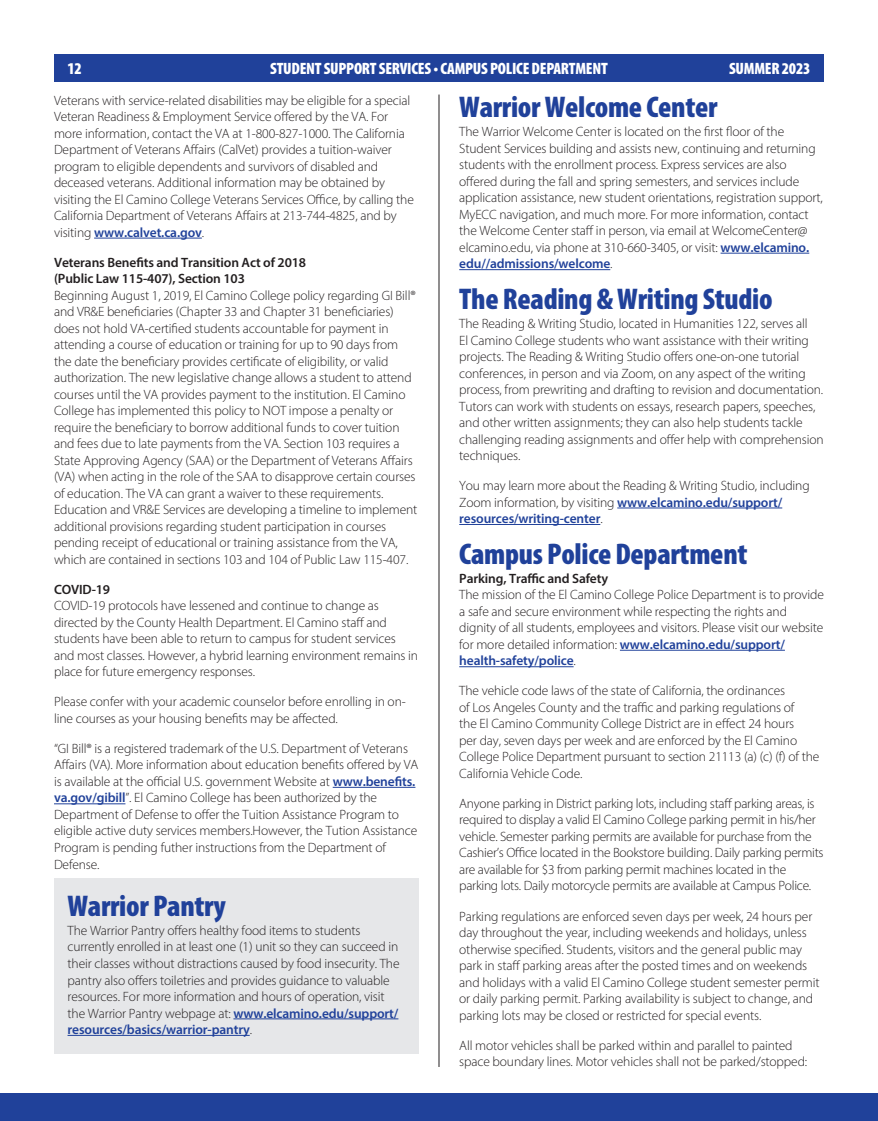
<style>
.page{position:relative;width:878px;height:1121px;background:#fff}
.page>*{position:absolute;margin:0;border:0;box-sizing:border-box;transform-origin:0 0}
.Section_Title{font:900 condensed 30px "Myriad Pro";letter-spacing:-.01em;color:#20419a}
.Header_Banner{font:900 condensed 16.5px "Myriad Pro";letter-spacing:-.015em;color:#fff}
.Body_Copy{font:300 13.5px/16.5px "Myriad Pro";letter-spacing:-.01em;color:#231f20}
.s1{font-weight:600;color:#20419a}
.s2{font-weight:600}
</style>
<div class="page">
<hr style="left:438px;top:94px;width:1px;height:972px;background:#231f20">
<div style="left:0;top:1094px;width:878px;height:26px;background:#20419a"></div>
<div style="left:54px;top:878px;width:364px;height:175px;background:#e6e7e9"></div>
<div style="left:54px;top:54px;width:770px;height:27px;background:#20419a"></div>
<hr style="left:94px;top:238px;width:108px;height:1px;background:#20419a">
<hr style="left:333px;top:787px;width:82px;height:1px;background:#20419a">
<hr style="left:54px;top:803px;width:71px;height:1px;background:#20419a">
<hr style="left:233px;top:1018px;width:165px;height:1px;background:#20419a">
<hr style="left:68px;top:1035px;width:182px;height:1px;background:#20419a">
<hr style="left:720px;top:253px;width:89px;height:1px;background:#20419a">
<hr style="left:459px;top:269px;width:151px;height:1px;background:#20419a">
<hr style="left:617px;top:507px;width:165px;height:1px;background:#20419a">
<hr style="left:459px;top:524px;width:141px;height:1px;background:#20419a">
<hr style="left:620px;top:650px;width:164px;height:1px;background:#20419a">
<hr style="left:459px;top:666px;width:114px;height:1px;background:#20419a">
<p class="Header_Banner" style="left:68px;top:58px;width:16px">12</p>
<p class="Header_Banner" style="left:270px;top:58px;width:339px">STUDENT SUPPORT SERVICES • CAMPUS POLICE DEPARTMENT</p>
<p class="Header_Banner" style="left:729px;top:58px;width:83px">SUMMER 2023</p>
<p class="Body_Copy" style="left:54px;top:92px;width:361px">Veterans with service-related disabilities may be eligible for a special Veteran Readiness &amp; Employment Service offered by the VA. For more information, contact the VA at 1-800-827-1000. The California Department of Veterans Affairs (CalVet) provides a tuition-waiver program to eligible dependents and survivors of disabled and deceased veterans. Additional information may be obtained by visiting the El Camino College Veterans Services Office, by calling the California Department of Veterans Affairs at 213-744-4825, and by visiting <span class="s1">www.calvet.ca.gov</span>.</p>
<p class="Body_Copy" style="left:54px;top:254px;width:365px"><span class="s2">Veterans Benefits and Transition Act of 2018<br>(Public Law 115-407), Section 103<br></span>Beginning August 1, 2019, El Camino College policy regarding GI Bill® and VR&amp;E beneficiaries (Chapter 33 and Chapter 31 beneficiaries) does not hold VA-certified students accountable for payment in attending a course of education or training for up to 90 days from the date the beneficiary provides certificate of eligibility, or valid authorization. The new legislative change allows a student to attend courses until the VA provides payment to the institution. El Camino College has implemented this policy to NOT impose a penalty or require the beneficiary to borrow additional funds to cover tuition and fees due to late payments from the VA. Section 103 requires a State Approving Agency (SAA) or the Department of Veterans Affairs (VA) when acting in the role of the SAA to disapprove certain courses of education. The VA can grant a waiver to these requirements.<br>Education and VR&amp;E Services are developing a timeline to implement additional provisions regarding student participation in courses pending receipt of educational or training assistance from the VA, which are contained in sections 103 and 104 of Public Law 115-407.</p>
<p class="Body_Copy" style="left:54px;top:581px;width:365px"><span class="s2">COVID-19<br></span>COVID-19 protocols have lessened and continue to change as directed by the County Health Department. El Camino staff and students have been able to return to campus for student services and most classes. However, a hybrid learning environment remains in place for future emergency responses.</p>
<p class="Body_Copy" style="left:54px;top:693px;width:353px">Please confer with your academic counselor before enrolling in on&shy;line courses as your housing benefits may be affected.</p>
<p class="Body_Copy" style="left:54px;top:740px;width:366px">“GI Bill® is a registered trademark of the U.S. Department of Veterans Affairs (VA). More information about education benefits offered by VA is available at the official U.S. government Website at <span class="s1">www.benefits. va.gov/gibill</span>”. El Camino College has been authorized by the Department of Defense to offer the Tuition Assistance Program to eligible active duty services members.However, the Tution Assistance Program is pending futher instructions from the Department of Defense.</p>
<p class="Section_Title" style="left:68px;top:886px;width:160px">Warrior Pantry</p>
<p class="Body_Copy" style="left:68px;top:922px;width:333px">The Warrior Pantry offers healthy food items to students currently enrolled in at least one (1) unit so they can succeed in their classes without distractions caused by food insecurity. The pantry also offers toiletries and provides guidance to valuable resources. For more information and hours of operation, visit the Warrior Pantry webpage at: <span class="s1">www.elcamino.edu/support/ resources/basics/warrior-pantry</span>.</p>
<p class="Section_Title" style="left:459px;top:88px;width:260px">Warrior Welcome Center</p>
<p class="Body_Copy" style="left:459px;top:123px;width:365px">The Warrior Welcome Center is located on the first floor of the Student Services building and assists new, continuing and returning students with the enrollment process. Express services are also offered during the fall and spring semesters, and services include application assistance, new student orientations, registration support, MyECC navigation, and much more. For more information, contact the Welcome Center staff in person, via email at WelcomeCenter@ elcamino.edu, via phone at 310-660-3405, or visit: <span class="s1">www.elcamino. edu//admissions/welcome</span>.</p>
<p class="Section_Title" style="left:459px;top:279px;width:315px">The Reading &amp; Writing Studio</p>
<p class="Body_Copy" style="left:459px;top:315px;width:366px">The Reading &amp; Writing Studio, located in Humanities 122, serves all<br>El Camino College students who want assistance with their writing projects. The Reading &amp; Writing Studio offers one-on-one tutorial conferences, in person and via Zoom, on any aspect of the writing process, from prewriting and drafting to revision and documentation.<br>Tutors can work with students on essays, research papers, speeches, and other written assignments; they can also help students tackle challenging reading assignments and offer help with comprehension techniques.</p>
<p class="Body_Copy" style="left:459px;top:477px;width:352px">You may learn more about the Reading &amp; Writing Studio, including<br>Zoom information, by visiting <span class="s1">www.elcamino.edu/support/ resources/writing-center</span>.</p>
<p class="Section_Title" style="left:459px;top:534px;width:290px">Campus Police Department</p>
<p class="Body_Copy" style="left:459px;top:570px;width:366px"><span class="s2">Parking, Traffic and Safety<br></span>The mission of the El Camino College Police Department is to provide a safe and secure environment while respecting the rights and dignity of all students, employees and visitors. Please visit our website for more detailed information: <span class="s1">www.elcamino.edu/support/ health-safety/police</span>.</p>
<p class="Body_Copy" style="left:459px;top:682px;width:361px">The vehicle code laws of the state of California, the ordinances<br>of Los Angeles County and the traffic and parking regulations of<br>the El Camino Community College District are in effect 24 hours<br>per day, seven days per week and are enforced by the El Camino College Police Department pursuant to section 21113 (a) (c) (f) of the California Vehicle Code.</p>
<p class="Body_Copy" style="left:459px;top:795px;width:366px">Anyone parking in District parking lots, including staff parking areas, is required to display a valid El Camino College parking permit in his/her vehicle. Semester parking permits are available for purchase from the Cashier’s Office located in the Bookstore building. Daily parking permits are available for $3 from parking permit machines located in the parking lots. Daily motorcycle permits are available at Campus Police.</p>
<p class="Body_Copy" style="left:459px;top:907px;width:362px">Parking regulations are enforced seven days per week, 24 hours per day throughout the year, including weekends and holidays, unless otherwise specified. Students, visitors and the general public may park in staff parking areas after the posted times and on weekends and holidays with a valid El Camino College student semester permit or daily parking permit. Parking availability is subject to change, and parking lots may be closed or restricted for special events.</p>
<p class="Body_Copy" style="left:459px;top:1036px;width:349px">All motor vehicles shall be parked within and parallel to painted space boundary lines. Motor vehicles shall not be parked/stopped:</p>
</div>
